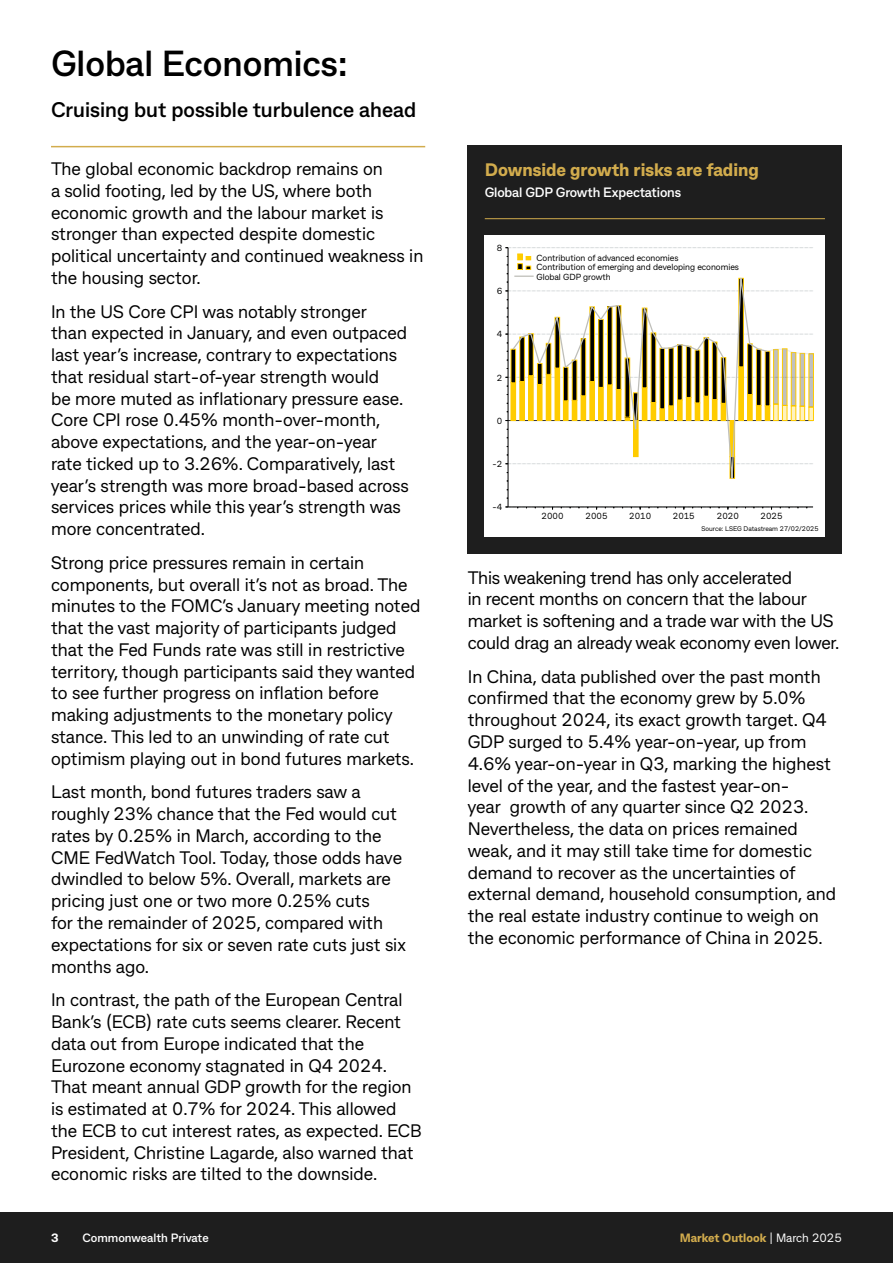
<style>
.page{position:relative;width:893px;height:1263px;background:#fff}
.page>*{position:absolute;margin:0;border:0;box-sizing:border-box;transform-origin:0 0}
.t1{font:700 36px "CBA Beacon Sans";color:#000}
.H3_-_Sub{font:700 21px "CBA Beacon Sans";color:#000}
.t2{font:18px/21.8px "CBA Beacon Sans";color:#000}
.t3{font:800 18px "CBA Beacon Sans";color:#d2ac4d}
.H5_-_Sub{font:700 13.5px "CBA Beacon Sans";letter-spacing:-.01em;color:#fff}
.t4{font:800 12px "CBA Beacon Sans";color:#d2ac4d}
.t5{font:700 12px "CBA Beacon Sans";color:#fff}
.t6{font:800 12px "CBA Beacon Sans";color:#fff}
.t7{font:8.85px/9.6px "CBA Beacon Sans";color:#000}
.t8{font:6.75px "CBA Beacon Sans";color:#000}
.s1{font-weight:400;color:#fff}
</style>
<div class="page">
<hr style="left:51px;top:146px;width:374px;height:1px;background:#d2ac4d">
<div style="left:468px;top:146px;width:374px;height:408px;background:#1e1e1e"></div>
<hr style="left:485px;top:218px;width:340px;height:1px;background:#d2ac4d">
<div style="left:485px;top:236px;width:340px;height:301px;background:#fff"></div>
<svg style="left:505px;top:248px;width:309px;height:262px"></svg>
<hr style="left:508px;top:248px;width:1px;height:259px;background:#000">
<svg style="left:505px;top:507px;width:308px;height:2px"></svg>
<svg style="left:505px;top:247px;width:308px;height:1px"></svg>
<svg style="left:505px;top:254px;width:308px;height:246px"></svg>
<div style="left:0;top:1212px;width:893px;height:51px;background:#1e1e1e"></div>
<h3 class="t1" style="left:51px;top:40px;width:298px">Global Economics:</h3>
<h3 class="H3_-_Sub" style="left:51px;top:96px;width:367px">Cruising but possible turbulence ahead</h3>
<p class="t2" style="left:51px;top:157px;width:374px">The global economic backdrop remains on<br>a solid footing, led by the US, where both economic growth and the labour market is stronger than expected despite domestic political uncertainty and continued weakness in the housing sector.</p>
<p class="t2" style="left:51px;top:300px;width:359px">In the US Core CPI was notably stronger<br>than expected in January, and even outpaced last year’s increase, contrary to expectations that residual start-of-year strength would<br>be more muted as inflationary pressure ease.<br>Core CPI rose 0.45% month-over-month, above expectations, and the year-on-year rate ticked up to 3.26%. Comparatively, last year’s strength was more broad-based across services prices while this year’s strength was more concentrated.</p>
<p class="t2" style="left:51px;top:551px;width:371px">Strong price pressures remain in certain components, but overall it’s not as broad. The minutes to the FOMC’s January meeting noted that the vast majority of participants judged that the Fed Funds rate was still in restrictive territory, though participants said they wanted to see further progress on inflation before making adjustments to the monetary policy stance. This led to an unwinding of rate cut optimism playing out in bond futures markets.</p>
<p class="t2" style="left:51px;top:780px;width:356px">Last month, bond futures traders saw a roughly 23% chance that the Fed would cut rates by 0.25% in March, according to the CME FedWatch Tool. Today, those odds have dwindled to below 5%. Overall, markets are pricing just one or two more 0.25% cuts<br>for the remainder of 2025, compared with expectations for six or seven rate cuts just six months ago.</p>
<p class="t2" style="left:51px;top:988px;width:372px">In contrast, the path of the European Central Bank’s (ECB) rate cuts seems clearer. Recent data out from Europe indicated that the Eurozone economy stagnated in Q4 2024.<br>That meant annual GDP growth for the region is estimated at 0.7% for 2024. This allowed the ECB to cut interest rates, as expected. ECB President, Christine Lagarde, also warned that economic risks are tilted to the downside.</p>
<h4 class="t3" style="left:485px;top:157px;width:276px">Downside growth risks are fading</h4>
<h5 class="H5_-_Sub" style="left:485px;top:184px;width:198px">Global GDP Growth Expectations</h5>
<p class="t7" style="left:497px;top:243px;width:7px">8</p>
<p class="t7" style="left:497px;top:286px;width:7px">6</p>
<p class="t7" style="left:497px;top:329px;width:7px">4</p>
<p class="t7" style="left:497px;top:372px;width:7px">2</p>
<p class="t7" style="left:497px;top:416px;width:7px">0</p>
<p class="t7" style="left:492px;top:459px;width:11px">-2</p>
<p class="t7" style="left:492px;top:502px;width:11px">-4</p>
<p class="t7" style="left:537px;top:252px;width:204px">Contribution of advanced economies<br>Contribution of emerging and developing economies<br>Global GDP growth</p>
<p class="t7" style="left:541px;top:511px;width:23px">2000</p>
<p class="t7" style="left:586px;top:511px;width:23px">2005</p>
<p class="t7" style="left:629px;top:511px;width:23px">2010</p>
<p class="t7" style="left:673px;top:511px;width:23px">2015</p>
<p class="t7" style="left:717px;top:511px;width:23px">2020</p>
<p class="t7" style="left:760px;top:511px;width:23px">2025</p>
<p class="t8" style="left:701px;top:524px;width:119px">Source: LSEG Datastream 27/02/2025</p>
<p class="t2" style="left:468px;top:566px;width:373px">This weakening trend has only accelerated<br>in recent months on concern that the labour market is softening and a trade war with the US could drag an already weak economy even lower.</p>
<p class="t2" style="left:468px;top:665px;width:370px">In China, data published over the past month confirmed that the economy grew by 5.0% throughout 2024, its exact growth target. Q4<br>GDP surged to 5.4% year-on-year, up from 4.6% year-on-year in Q3, marking the highest level of the year, and the fastest year-on-<br>year growth of any quarter since Q2 2023.<br>Nevertheless, the data on prices remained weak, and it may still take time for domestic demand to recover as the uncertainties of external demand, household consumption, and the real estate industry continue to weigh on the economic performance of China in 2025.</p>
<p class="t6" style="left:51px;top:1229px;width:9px">3</p>
<p class="t5" style="left:83px;top:1229px;width:128px">Commonwealth Private</p>
<p class="t4" style="left:680px;top:1229px;width:164px">Market Outlook <span class="s1">| March 2025</span></p>
</div>
